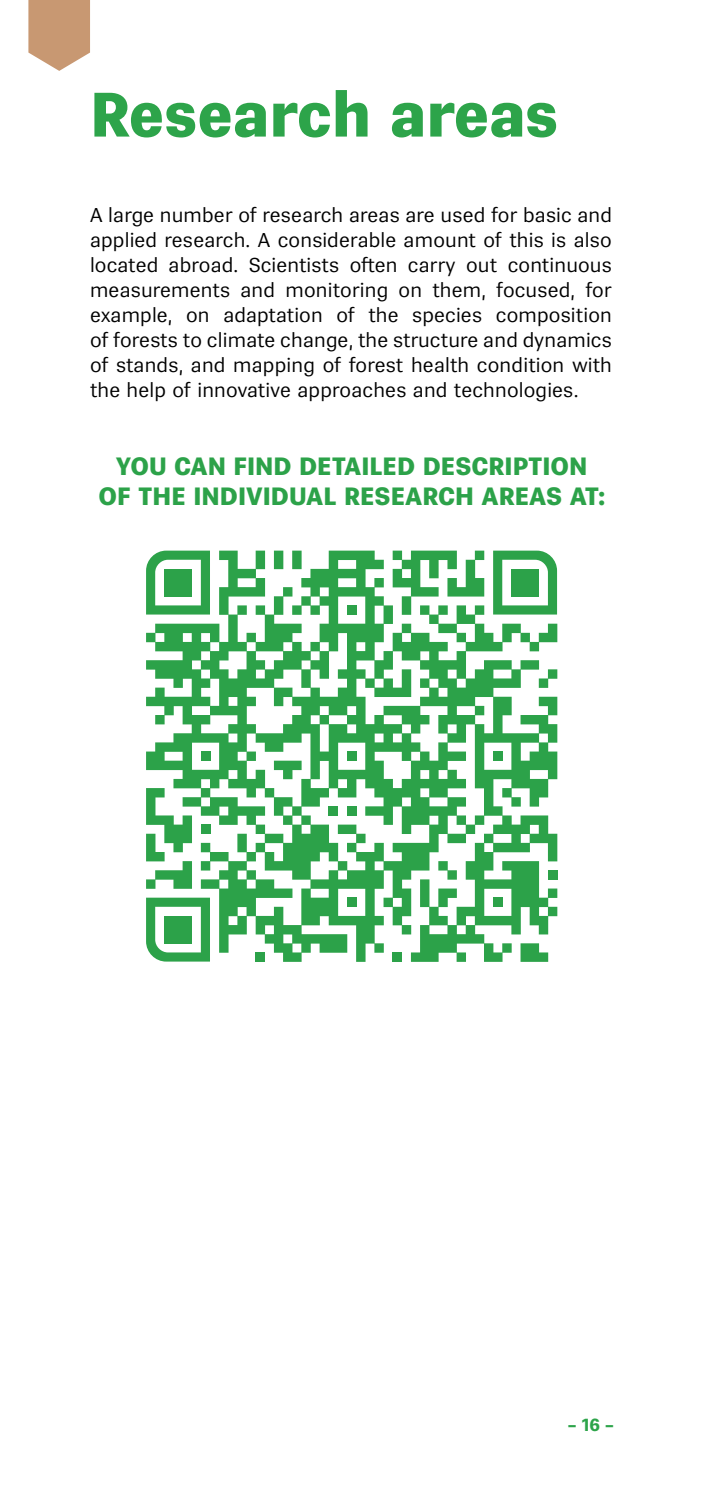
<style>
.page{position:relative;width:702px;height:1489px;background:#fff}
.page>*{position:absolute;margin:0;border:0;box-sizing:border-box;transform-origin:0 0}
.t1{font:900 62.5px "Vegan Sans Premium";color:#2da44a}
.t2{font:900 25px/30px "Vegan Sans Premium";color:#2ca249;text-align:center}
.t3{font:300 20px/25px "Vegan Sans Premium";letter-spacing:.01em;color:#000;text-align:justify}
.t4{font:700 17.5px "Vegan Sans Premium";color:#2da44a}
</style>
<div class="page">
<svg style="left:28px;top:0;width:62px;height:71px;background:#cfa685"></svg>
<svg style="left:146px;top:550px;width:411px;height:411px"></svg>
<svg style="left:538px;top:669px;width:19px;height:19px"></svg>
<div style="left:201px;top:751px;width:9px;height:10px;background:#2ca249"></div>
<div style="left:347px;top:751px;width:9px;height:10px;background:#2ca249"></div>
<div style="left:493px;top:751px;width:9px;height:10px;background:#2ca249"></div>
<svg style="left:274px;top:760px;width:27px;height:19px"></svg>
<div style="left:329px;top:806px;width:9px;height:9px;background:#2ca249"></div>
<div style="left:347px;top:806px;width:9px;height:9px;background:#2ca249"></div>
<div style="left:201px;top:824px;width:9px;height:10px;background:#2ca249"></div>
<svg style="left:438px;top:861px;width:19px;height:18px"></svg>
<div style="left:548px;top:870px;width:9px;height:9px;background:#2ca249"></div>
<svg style="left:146px;top:788px;width:46px;height:100px"></svg>
<div style="left:347px;top:897px;width:9px;height:10px;background:#2ca249"></div>
<div style="left:493px;top:897px;width:9px;height:10px;background:#2ca249"></div>
<svg style="left:520px;top:943px;width:28px;height:18px"></svg>
<div style="left:256px;top:952px;width:9px;height:9px;background:#2ca249"></div>
<div style="left:392px;top:952px;width:10px;height:9px;background:#2ca249"></div>
<svg style="left:146px;top:550px;width:64px;height:64px"></svg>
<svg style="left:493px;top:550px;width:64px;height:64px"></svg>
<svg style="left:146px;top:897px;width:64px;height:64px"></svg>
<div style="left:164px;top:569px;width:28px;height:27px;background:#2ca249"></div>
<div style="left:511px;top:569px;width:27px;height:27px;background:#2ca249"></div>
<div style="left:164px;top:915px;width:28px;height:28px;background:#2ca249"></div>
<h1 class="t1" style="left:90px;top:78px;width:469px">Research areas</h1>
<p class="t3" style="left:90px;top:203px;width:523px">A large number of research areas are used for basic and applied research. A considerable amount of this is also located abroad. Scientists often carry out continuous measurements and monitoring on them, focused, for example, on adaptation of the species composition of forests to climate change, the structure and dynamics of stands, and mapping of forest health condition with the help of innovative approaches and technologies.</p>
<p class="t2" style="left:98px;top:452px;width:508px">YOU CAN FIND DETAILED DESCRIPTION<br>OF THE INDIVIDUAL RESEARCH AREAS AT:</p>
<p class="t4" style="left:567px;top:1414px;width:48px">– 16 –</p>
</div>
